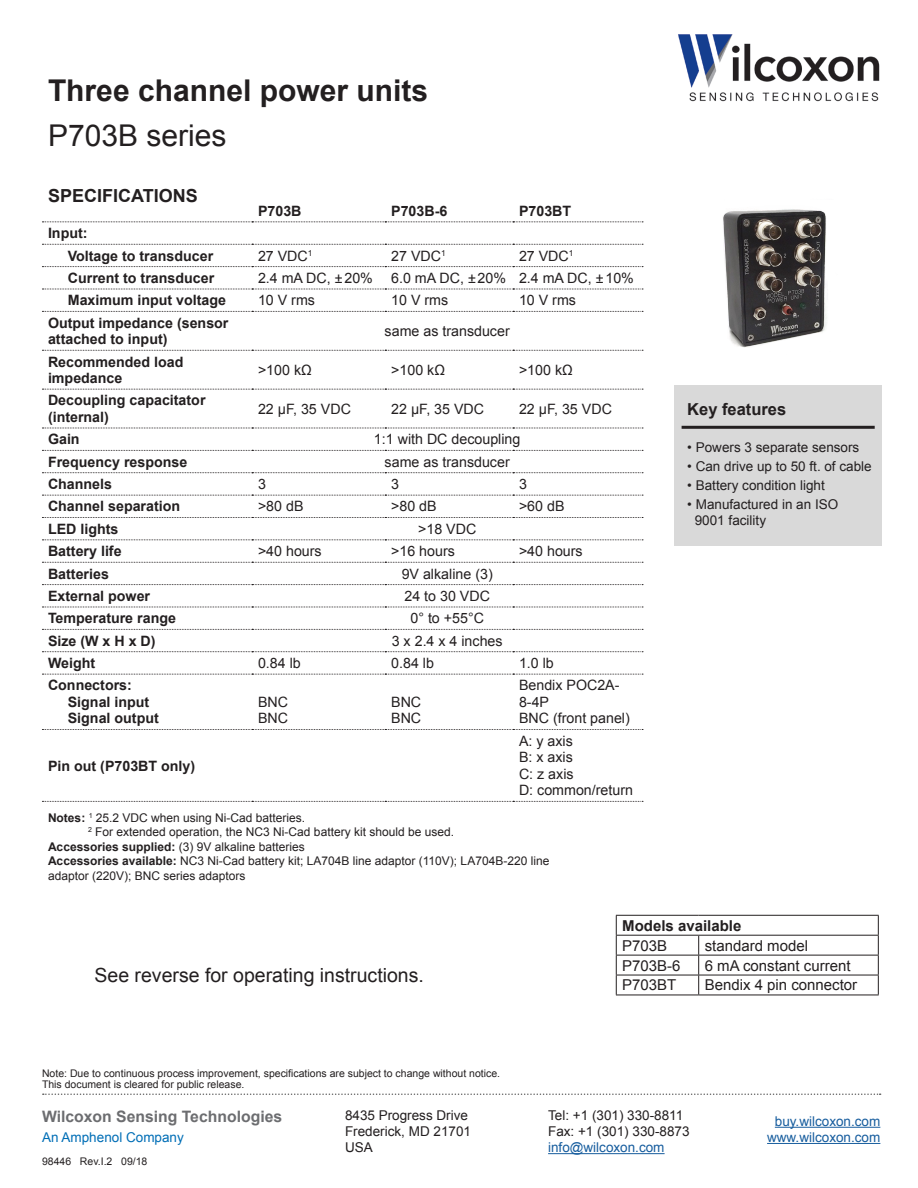
<style>
.page{position:relative;width:918px;height:1188px;background:#fff}
.page>*{position:absolute;margin:0;border:0;box-sizing:border-box;transform-origin:0 0}
.t1{font:700 30px "Arial";color:#231f20}
.t2{font:30px "Arial";color:#231f20}
.t3{font:19.5px "Arial";color:#231f20}
.t4{font:700 18px "Arial";color:#231f20}
.t5{font:700 16.5px "Arial";color:#231f20}
.t6{font:700 15.75px "Arial";color:#6c6d70}
.t7{font:15px "Arial";color:#231f20}
.t8{font:700 15px "Arial";color:#231f20}
.t9{font:14.25px/16.5px "Arial";color:#231f20}
.t10{font:700 14.25px/16.5px "Arial";color:#231f20}
.t11{font:13.5px/16.2px "Arial";color:#231f20}
.t12{font:13.5px "Arial";color:#175d9e}
.t13{font:13.5px "Arial";color:#006eb6}
.t14{font:12px/14.4px "Arial";color:#231f20}
.t15{font:10.5px/10.5px "Arial";color:#231f20}
.s1{font-weight:700}
</style>
<div class="page">
<svg style="left:43px;top:1094px;width:838px;height:1px"></svg>
<img style="left:678px;top:34px;width:202px;height:68px">
<hr style="left:775px;top:1127px;width:105px;height:1px;background:#175d9e">
<hr style="left:767px;top:1143px;width:113px;height:1px;background:#175d9e">
<hr style="left:548px;top:1153px;width:117px;height:1px;background:#175d9e">
<div style="left:675px;top:385px;width:207px;height:161px;background:#d9d9d9"></div>
<hr style="left:682px;top:426px;width:193px;height:3px;background:#231f20">
<svg style="left:42px;top:221px;width:601px;height:1px"></svg>
<svg style="left:42px;top:244px;width:601px;height:1px"></svg>
<svg style="left:42px;top:266px;width:601px;height:1px"></svg>
<svg style="left:42px;top:289px;width:601px;height:1px"></svg>
<svg style="left:42px;top:311px;width:601px;height:1px"></svg>
<svg style="left:42px;top:350px;width:601px;height:1px"></svg>
<svg style="left:42px;top:389px;width:601px;height:1px"></svg>
<svg style="left:42px;top:428px;width:601px;height:1px"></svg>
<svg style="left:42px;top:450px;width:601px;height:1px"></svg>
<svg style="left:42px;top:472px;width:601px;height:1px"></svg>
<svg style="left:42px;top:495px;width:601px;height:1px"></svg>
<svg style="left:42px;top:517px;width:601px;height:1px"></svg>
<svg style="left:42px;top:539px;width:601px;height:1px"></svg>
<svg style="left:42px;top:562px;width:601px;height:1px"></svg>
<svg style="left:42px;top:584px;width:601px;height:1px"></svg>
<svg style="left:42px;top:607px;width:601px;height:1px"></svg>
<svg style="left:42px;top:629px;width:601px;height:1px"></svg>
<svg style="left:42px;top:651px;width:601px;height:1px"></svg>
<svg style="left:42px;top:674px;width:601px;height:1px"></svg>
<svg style="left:42px;top:729px;width:601px;height:1px"></svg>
<svg style="left:42px;top:801px;width:601px;height:1px"></svg>
<hr style="left:616px;top:915px;width:83px;height:1px;background:#231f20">
<hr style="left:699px;top:915px;width:180px;height:1px;background:#231f20">
<hr style="left:616px;top:935px;width:83px;height:1px;background:#231f20">
<hr style="left:699px;top:935px;width:180px;height:1px;background:#231f20">
<hr style="left:616px;top:955px;width:83px;height:1px;background:#231f20">
<hr style="left:699px;top:955px;width:180px;height:1px;background:#231f20">
<hr style="left:616px;top:975px;width:83px;height:1px;background:#231f20">
<svg style="left:616px;top:916px;width:1px;height:79px"></svg>
<hr style="left:699px;top:975px;width:180px;height:1px;background:#231f20">
<svg style="left:698px;top:936px;width:1px;height:59px"></svg>
<svg style="left:878px;top:916px;width:1px;height:79px"></svg>
<hr style="left:616px;top:995px;width:83px;height:1px;background:#231f20">
<hr style="left:699px;top:995px;width:180px;height:1px;background:#231f20">
<img style="left:723px;top:209px;width:104px;height:139px">
<p class="t1" style="left:48px;top:71px;width:382px">Three channel power units</p>
<p class="t2" style="left:48px;top:116px;width:180px">P703B series</p>
<p class="t4" style="left:48px;top:183px;width:151px">SPECIFICATIONS</p>
<p class="t10" style="left:258px;top:203px;width:45px">P703B</p>
<p class="t10" style="left:391px;top:203px;width:58px">P703B-6</p>
<p class="t10" style="left:519px;top:203px;width:54px">P703BT</p>
<p class="t10" style="left:48px;top:225px;width:41px">Input:</p>
<p class="t10" style="left:68px;top:248px;width:147px">Voltage to transducer</p>
<p class="t9" style="left:258px;top:248px;width:56px">27 VDC<sup>1</sup></p>
<p class="t9" style="left:391px;top:248px;width:56px">27 VDC<sup>1</sup></p>
<p class="t9" style="left:519px;top:248px;width:56px">27 VDC<sup>1</sup></p>
<p class="t10" style="left:68px;top:270px;width:148px">Current to transducer</p>
<p class="t9" style="left:258px;top:270px;width:116px">2.4 mA DC, ±20%</p>
<p class="t9" style="left:391px;top:270px;width:116px">6.0 mA DC, ±20%</p>
<p class="t9" style="left:519px;top:270px;width:116px">2.4 mA DC, ±10%</p>
<p class="t10" style="left:68px;top:293px;width:160px">Maximum input voltage</p>
<p class="t9" style="left:258px;top:292px;width:59px">10 V rms</p>
<p class="t9" style="left:391px;top:292px;width:59px">10 V rms</p>
<p class="t9" style="left:519px;top:292px;width:59px">10 V rms</p>
<p class="t10" style="left:48px;top:315px;width:182px">Output impedance (sensor attached to input)</p>
<p class="t9" style="left:385px;top:323px;width:127px">same as transducer</p>
<p class="t10" style="left:48px;top:354px;width:137px">Recommended load impedance</p>
<p class="t9" style="left:258px;top:362px;width:55px">&gt;100 kΩ</p>
<p class="t9" style="left:391px;top:362px;width:55px">&gt;100 kΩ</p>
<p class="t9" style="left:519px;top:362px;width:55px">&gt;100 kΩ</p>
<p class="t10" style="left:48px;top:393px;width:159px">Decoupling capacitator (internal)</p>
<p class="t9" style="left:258px;top:401px;width:94px">22 µF, 35 VDC</p>
<p class="t9" style="left:391px;top:401px;width:94px">22 µF, 35 VDC</p>
<p class="t9" style="left:519px;top:401px;width:94px">22 µF, 35 VDC</p>
<p class="t10" style="left:48px;top:432px;width:33px">Gain</p>
<p class="t9" style="left:374px;top:431px;width:148px">1:1 with DC decoupling</p>
<p class="t10" style="left:48px;top:454px;width:141px">Frequency response</p>
<p class="t9" style="left:385px;top:454px;width:127px">same as transducer</p>
<p class="t10" style="left:48px;top:476px;width:66px">Channels</p>
<p class="t9" style="left:258px;top:476px;width:9px">3</p>
<p class="t9" style="left:391px;top:476px;width:9px">3</p>
<p class="t9" style="left:519px;top:476px;width:9px">3</p>
<p class="t10" style="left:48px;top:499px;width:134px">Channel separation</p>
<p class="t9" style="left:258px;top:498px;width:47px">&gt;80 dB</p>
<p class="t9" style="left:391px;top:498px;width:47px">&gt;80 dB</p>
<p class="t9" style="left:519px;top:498px;width:47px">&gt;60 dB</p>
<p class="t10" style="left:48px;top:521px;width:72px">LED lights</p>
<p class="t9" style="left:418px;top:521px;width:60px">&gt;18 VDC</p>
<p class="t10" style="left:48px;top:543px;width:75px">Battery life</p>
<p class="t9" style="left:258px;top:543px;width:65px">&gt;40 hours</p>
<p class="t9" style="left:391px;top:543px;width:65px">&gt;16 hours</p>
<p class="t9" style="left:519px;top:543px;width:65px">&gt;40 hours</p>
<p class="t10" style="left:48px;top:566px;width:62px">Batteries</p>
<p class="t9" style="left:402px;top:566px;width:93px">9V alkaline (3)</p>
<p class="t10" style="left:48px;top:588px;width:104px">External power</p>
<p class="t9" style="left:404px;top:588px;width:87px">24 to 30 VDC</p>
<p class="t10" style="left:48px;top:611px;width:130px">Temperature range</p>
<p class="t9" style="left:410px;top:610px;width:75px">0° to +55°C</p>
<p class="t10" style="left:48px;top:633px;width:109px">Size (W x H x D)</p>
<p class="t9" style="left:392px;top:633px;width:112px">3 x 2.4 x 4 inches</p>
<p class="t10" style="left:48px;top:655px;width:49px">Weight</p>
<p class="t9" style="left:258px;top:655px;width:44px">0.84 lb</p>
<p class="t9" style="left:391px;top:655px;width:44px">0.84 lb</p>
<p class="t9" style="left:519px;top:655px;width:36px">1.0 lb</p>
<p class="t10" style="left:48px;top:678px;width:85px">Connectors:</p>
<p class="t10" style="left:68px;top:694px;width:83px">Signal input</p>
<p class="t10" style="left:68px;top:711px;width:93px">Signal output</p>
<p class="t9" style="left:519px;top:677px;width:102px">Bendix POC2A-<br>8-4P</p>
<p class="t9" style="left:519px;top:710px;width:112px">BNC (front panel)</p>
<p class="t9" style="left:258px;top:694px;width:32px">BNC</p>
<p class="t9" style="left:258px;top:710px;width:32px">BNC</p>
<p class="t9" style="left:391px;top:694px;width:32px">BNC</p>
<p class="t9" style="left:391px;top:710px;width:32px">BNC</p>
<p class="t10" style="left:48px;top:758px;width:149px">Pin out (P703BT only)</p>
<p class="t9" style="left:519px;top:733px;width:55px">A: y axis</p>
<p class="t9" style="left:519px;top:749px;width:55px">B: x axis</p>
<p class="t9" style="left:519px;top:766px;width:56px">C: z axis</p>
<p class="t9" style="left:519px;top:782px;width:116px">D: common/return</p>
<p class="t14" style="left:48px;top:811px;width:259px"><span class="s1">Notes:</span> <sup>1</sup> 25.2 VDC when using Ni-Cad batteries.</p>
<p class="t14" style="left:88px;top:825px;width:368px"><sup>2</sup> For extended operation, the NC3 Ni-Cad battery kit should be used.</p>
<p class="t14" style="left:48px;top:840px;width:258px"><span class="s1">Accessories supplied:</span> (3) 9V alkaline batteries</p>
<p class="t14" style="left:48px;top:854px;width:503px"><span class="s1">Accessories available:</span> NC3 Ni-Cad battery kit; LA704B line adaptor (110V); LA704B-220 line adaptor (220V); BNC series adaptors</p>
<p class="t5" style="left:687px;top:398px;width:101px">Key features</p>
<p class="t11" style="left:687px;top:439px;width:174px">• Powers 3 separate sensors</p>
<p class="t11" style="left:687px;top:458px;width:186px">• Can drive up to 50 ft. of cable</p>
<p class="t11" style="left:687px;top:477px;width:139px">• Battery condition light</p>
<p class="t11" style="left:695px;top:496px;width:145px;text-indent:-8px">• Manufactured in an ISO<br>9001 facility</p>
<p class="t3" style="left:95px;top:962px;width:331px">See reverse for operating instructions.</p>
<p class="t15" style="left:42px;top:1068px;width:460px">Note: Due to continuous process improvement, specifications are subject to change without notice.<br>This document is cleared for public release.</p>
<p class="t6" style="left:42px;top:1106px;width:242px">Wilcoxon Sensing Technologies</p>
<p class="t11" style="left:345px;top:1107px;width:128px">8435 Progress Drive<br>Frederick, MD 21701<br>USA</p>
<p class="t13" style="left:42px;top:1129px;width:143px">An Amphenol Company</p>
<p class="t15" style="left:42px;top:1156px;width:107px">98446 Rev.I.2 09/18</p>
<p class="t8" style="left:622px;top:915px;width:121px">Models available</p>
<p class="t7" style="left:622px;top:936px;width:47px">P703B</p>
<p class="t7" style="left:705px;top:936px;width:105px">standard model</p>
<p class="t7" style="left:622px;top:955px;width:60px">P703B-6</p>
<p class="t7" style="left:705px;top:955px;width:147px">6 mA constant current</p>
<p class="t7" style="left:622px;top:975px;width:56px">P703BT</p>
<p class="t7" style="left:705px;top:975px;width:154px">Bendix 4 pin connector</p>
<p class="t11" style="left:548px;top:1107px;width:137px">Tel: +1 (301) 330-8811</p>
<p class="t11" style="left:548px;top:1123px;width:143px">Fax: +1 (301) 330-8873</p>
<p class="t12" style="left:548px;top:1139px;width:118px">info@wilcoxon.com</p>
<p class="t12" style="left:775px;top:1112px;width:107px">buy.wilcoxon.com</p>
<p class="t12" style="left:767px;top:1128px;width:115px">www.wilcoxon.com</p>
</div>
